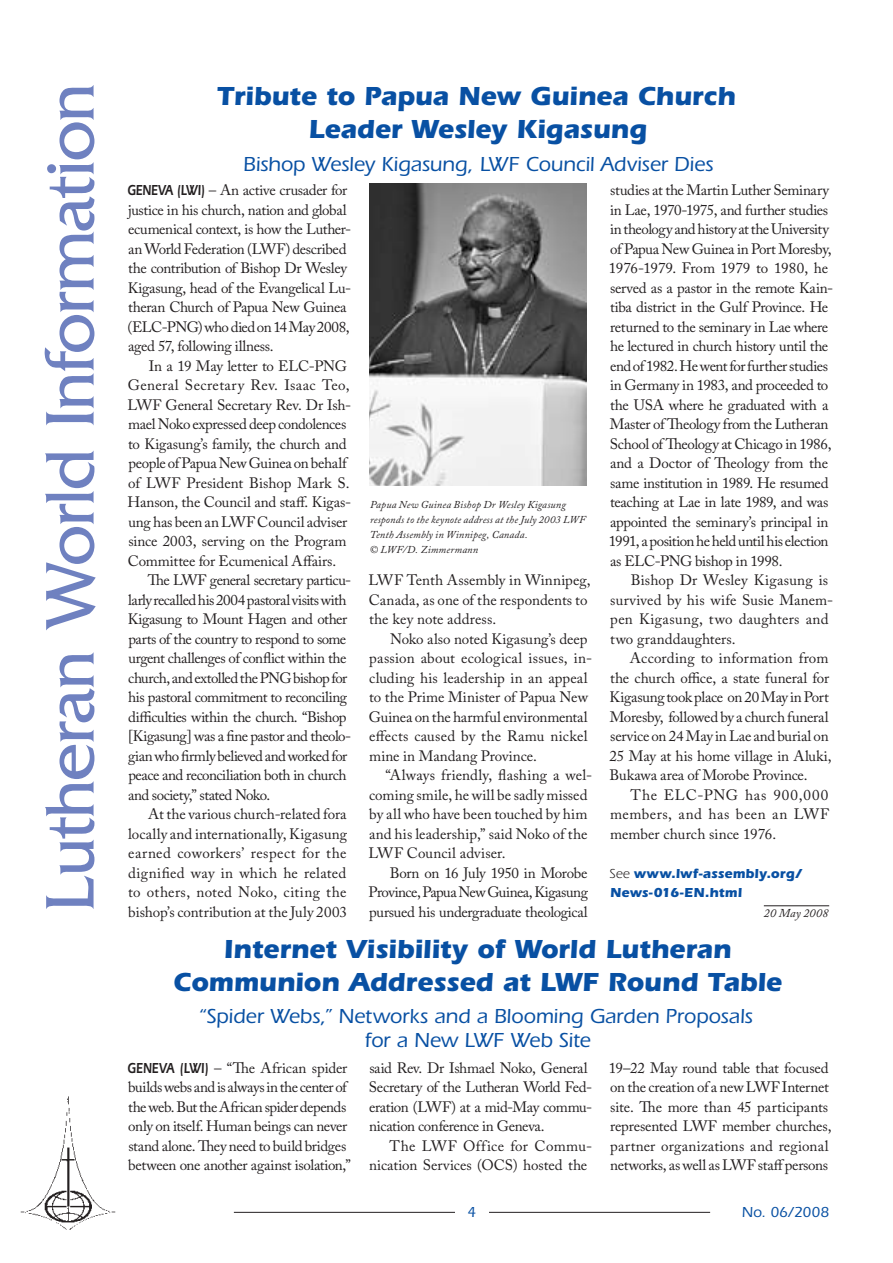
<style>
.page{position:relative;width:893px;height:1263px;background:#fff}
.page>*{position:absolute;margin:0;border:0;box-sizing:border-box;transform-origin:0 0}
.t1{font:72px "Friz Quadrata";letter-spacing:-.02em;color:#6f81c0}
.t2{font:700 27px/33px "Itc Eras";letter-spacing:-.005em;color:#0850a3;text-align:center}
.t3{font:500 21px/24px "Itc Eras";letter-spacing:-.005em;color:#0850a3;text-align:center}
.t4{font:15px/19.5px "Adobe Caslon Pro";letter-spacing:-.015em;color:#231f20}
.t5{font:15px/19.5px "Adobe Caslon Pro";letter-spacing:.005em;color:#231f20}
.t6{font:15px "Adobe Caslon Pro";letter-spacing:-.035em;color:#231f20}
.t7{font:15px/19.5px "Adobe Caslon Pro";letter-spacing:.015em;color:#231f20}
.t8{font:15px "Adobe Caslon Pro";letter-spacing:.02em;color:#231f20}
.t9{font:15px/19.5px "Adobe Caslon Pro";letter-spacing:.01em;color:#231f20}
.t10{font:15px "Adobe Caslon Pro";letter-spacing:-.045em;color:#231f20}
.t11{font:15px "Adobe Caslon Pro";letter-spacing:.025em;color:#231f20}
.t12{font:15px "Adobe Caslon Pro";letter-spacing:.03em;color:#231f20}
.t13{font:500 15px "Itc Eras";letter-spacing:.005em;color:#0850a3}
.t14{font:700 13.5px/19.5px "Itc Eras";letter-spacing:.01em;color:#0850a3}
.t15{font:italic 12px "Adobe Caslon Pro";letter-spacing:.02em;color:#231f20}
.t16{font:italic 10.5px/15px "Adobe Caslon Pro";letter-spacing:.015em;color:#231f20}
.s1{font-family:"Itc Eras";font-weight:600}
.s2{font-weight:400;color:#231f20}
</style>
<div class="page">
<hr style="left:489px;top:1212px;width:221px;height:1px;background:#231f20">
<hr style="left:234px;top:1212px;width:221px;height:1px;background:#231f20">
<img style="left:20px;top:1096px;width:96px;height:134px">
<hr style="left:764px;top:905px;width:65px;height:1px;background:#231f20">
<img style="left:370px;top:183px;width:217px;height:302px">
<h1 class="t1" style="left:30px;top:912px;width:830px;rotate:-90deg">Lutheran World Information</h1>
<h2 class="t2" style="left:217px;top:80px;width:520px">Tribute to Papua New Guinea Church<br>Leader Wesley Kigasung</h2>
<h3 class="t3" style="left:243px;top:152px;width:472px">Bishop Wesley Kigasung, LWF Council Adviser Dies</h3>
<p class="t4" style="left:127px;top:180px;width:225px"><span class="s1">GENEVA (LWI)</span> – An active crusader for justice in his church, nation and global ecumenical context, is how the Luther&shy;an World Federation (LWF) described the contribution of Bishop Dr Wesley Kigasung, head of the Evangelical Lu&shy;theran Church of Papua New Guinea (ELC-PNG) who died on 14 May 2008, aged 57, following illness.</p>
<p class="t4" style="left:149px;top:356px;width:200px">In a 19 May letter to ELC-PNG</p>
<p class="t11" style="left:128px;top:376px;width:223px">General Secretary Rev. Isaac Teo,</p>
<p class="t4" style="left:128px;top:395px;width:225px">LWF General Secretary Rev. Dr Ish-</p>
<p class="t4" style="left:128px;top:414px;width:220px">mael Noko expressed deep condolences</p>
<p class="t4" style="left:128px;top:434px;width:220px">to Kigasung’s family, the church and</p>
<p class="t4" style="left:128px;top:453px;width:220px">people of Papua New Guinea on behalf</p>
<p class="t4" style="left:128px;top:473px;width:223px">of LWF President Bishop Mark S.</p>
<p class="t4" style="left:128px;top:492px;width:225px">Hanson, the Council and staff. Kigas-</p>
<p class="t4" style="left:128px;top:512px;width:220px">ung has been an LWF Council adviser</p>
<p class="t4" style="left:128px;top:531px;width:220px">since 2003, serving on the Program</p>
<p class="t4" style="left:128px;top:551px;width:210px">Committee for Ecumenical Affairs.</p>
<p class="t4" style="left:148px;top:570px;width:205px">The LWF general secretary particu-</p>
<p class="t6" style="left:128px;top:591px;width:220px">larly recalled his 2004 pastoral visits with</p>
<p class="t4" style="left:128px;top:609px;width:221px">Kigasung to Mount Hagen and other</p>
<p class="t6" style="left:128px;top:630px;width:219px">parts of the country to respond to some</p>
<p class="t4" style="left:128px;top:648px;width:220px">urgent challenges of conflict within the</p>
<p class="t10" style="left:128px;top:669px;width:221px">church, and extolled the PNG bishop for</p>
<p class="t6" style="left:128px;top:688px;width:220px">his pastoral commitment to reconciling</p>
<p class="t4" style="left:128px;top:707px;width:220px">difficulties within the church. “Bishop</p>
<p class="t6" style="left:128px;top:727px;width:225px">[Kigasung] was a fine pastor and theolo-</p>
<p class="t6" style="left:128px;top:747px;width:221px">gian who firmly believed and worked for</p>
<p class="t6" style="left:128px;top:766px;width:220px">peace and reconciliation both in church</p>
<p class="t6" style="left:128px;top:786px;width:144px">and society,” stated Noko.</p>
<p class="t4" style="left:148px;top:804px;width:200px">At the various church-related fora</p>
<p class="t5" style="left:128px;top:824px;width:220px">locally and internationally, Kigasung</p>
<p class="t12" style="left:128px;top:844px;width:220px">earned coworkers’ respect for the</p>
<p class="t8" style="left:128px;top:864px;width:220px">dignified way in which he related</p>
<p class="t8" style="left:128px;top:883px;width:220px">to others, noted Noko, citing the</p>
<p class="t4" style="left:128px;top:902px;width:220px">bishop’s contribution at the July 2003</p>
<p class="t4" style="left:609px;top:180px;width:226px">studies at the Martin Luther Seminary in Lae, 1970-1975, and further studies in theology and history at the University of Papua New Guinea in Port Moresby, 1976-1979. From 1979 to 1980, he served as a pastor in the remote Kain&shy;tiba district in the Gulf Province. He returned to the seminary in Lae where he lectured in church history until the end of 1982. He went for further studies in Germany in 1983, and proceeded to the USA where he graduated with a Master of Theology from the Lutheran School of Theology at Chicago in 1986, and a Doctor of Theology from the same institution in 1989. He resumed teaching at Lae in late 1989, and was appointed the seminary’s principal in 1991, a position he held until his election as ELC-PNG bishop in 1998.</p>
<p class="t7" style="left:610px;top:570px;width:224px;text-indent:21px">Bishop Dr Wesley Kigasung is survived by his wife Susie Manem&shy;pen Kigasung, two daughters and two granddaughters.</p>
<p class="t4" style="left:610px;top:648px;width:224px;text-indent:20px">According to information from the church office, a state funeral for Kigasung took place on 20 May in Port Moresby, followed by a church funeral service on 24 May in Lae and burial on 25 May at his home village in Aluki, Bukawa area of Morobe Province.</p>
<p class="t4" style="left:610px;top:785px;width:220px;text-align:justify;text-indent:20px">The ELC-PNG has 900,000 members, and has been an LWF member church since 1976.</p>
<p class="t14" style="left:609px;top:863px;width:193px"><span class="s2">See</span> www.lwf-assembly.org/<br>News-016-EN.html</p>
<p class="t15" style="left:764px;top:905px;width:66px">20 May 2008</p>
<h2 class="t2" style="left:173px;top:932px;width:610px">Internet Visibility of World Lutheran<br>Communion Addressed at LWF Round Table</h2>
<h3 class="t3" style="left:199px;top:1005px;width:556px">“Spider Webs,” Networks and a Blooming Garden Proposals for a New LWF Web Site</h3>
<p class="t4" style="left:127px;top:1058px;width:225px"><span class="s1">GENEVA (LWI)</span> – “The African spider builds webs and is always in the center of the web. But the African spider depends only on itself. Human beings can never stand alone. They need to build bridges between one another against isolation,”</p>
<p class="t4" style="left:369px;top:1058px;width:225px">said Rev. Dr Ishmael Noko, General Secretary of the Lutheran World Fed&shy;eration (LWF) at a mid-May commu&shy;nication conference in Geneva.</p>
<p class="t16" style="left:370px;top:497px;width:217px">Papua New Guinea Bishop Dr Wesley Kigasung responds to the keynote address at the July 2003 LWF Tenth Assembly in Winnipeg, Canada.<br>© LWF/D. Zimmermann</p>
<p class="t5" style="left:368px;top:570px;width:224px">LWF Tenth Assembly in Winnipeg,<br>Canada, as one of the respondents to the key note address.</p>
<p class="t5" style="left:369px;top:629px;width:225px;text-indent:21px">Noko also noted Kigasung’s deep passion about ecological issues, in&shy;cluding his leadership in an appeal to the Prime Minister of Papua New Guinea on the harmful environmental effects caused by the Ramu nickel mine in Mandang Province.</p>
<p class="t5" style="left:368px;top:765px;width:225px;text-indent:17px">“Always friendly, flashing a wel&shy;coming smile, he will be sadly missed by all who have been touched by him and his leadership,” said Noko of the<br>LWF Council adviser.</p>
<p class="t4" style="left:369px;top:863px;width:221px;text-align:justify;text-indent:21px">Born on 16 July 1950 in Morobe Province, Papua New Guinea, Kigasung pursued his undergraduate theological</p>
<p class="t4" style="left:609px;top:1058px;width:224px">19–22 May round table that focused on the creation of a new LWF Internet site. The more than 45 participants represented LWF member churches, partner organizations and regional networks, as well as LWF staff persons</p>
<p class="t9" style="left:369px;top:1136px;width:224px;text-indent:20px">The LWF Office for Commu&shy;nication Services (OCS) hosted the</p>
<p class="t13" style="left:742px;top:1203px;width:89px">No. 06/2008</p>
</div>
